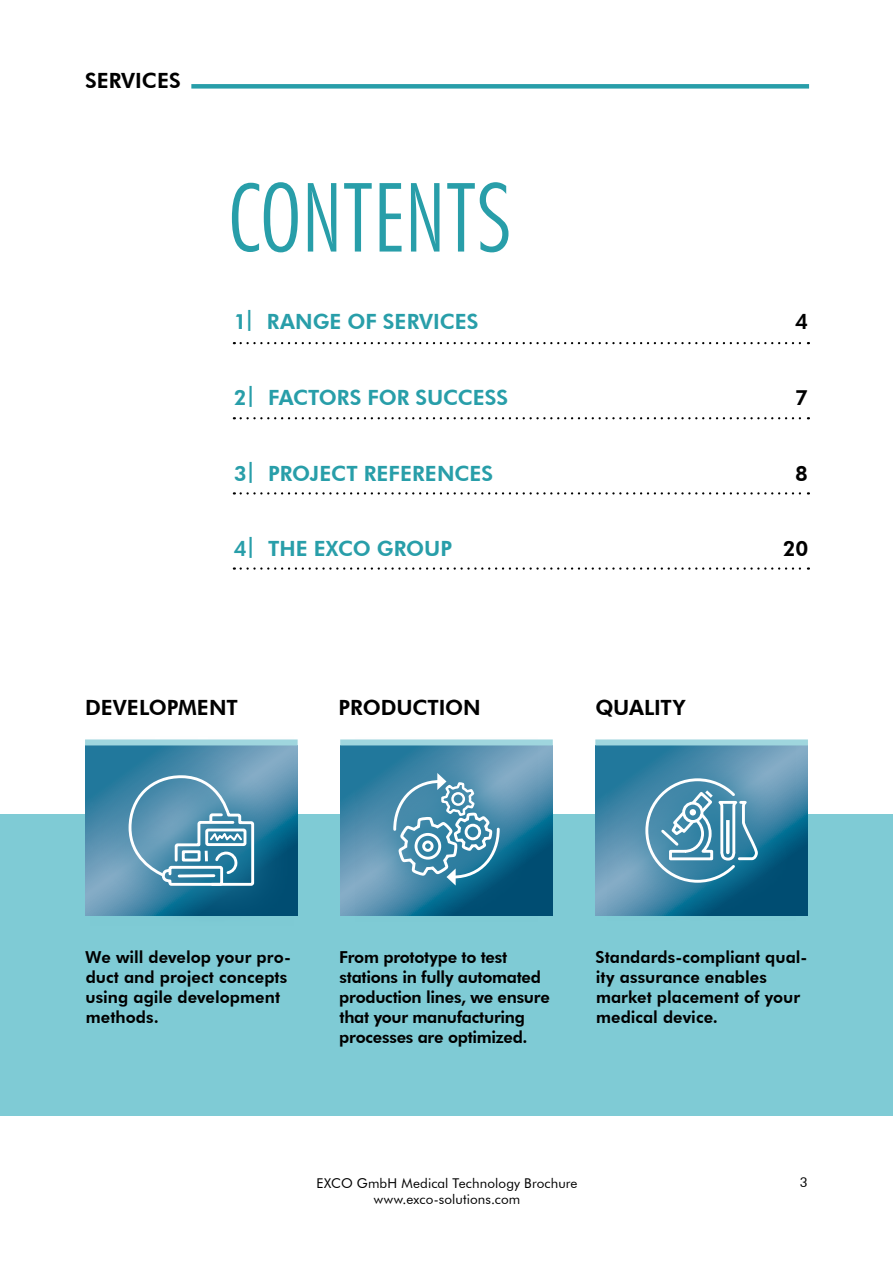
<style>
.page{position:relative;width:893px;height:1263px;background:#fff}
.page>*{position:absolute;margin:0;border:0;box-sizing:border-box;transform-origin:0 0}
.t1{font:300 condensed 96px "Futura BT";letter-spacing:.005em;color:#289ea9}
.t2{font:800 21px "Futura BT";color:#289ea9}
.t3{font:800 21px "Futura BT";letter-spacing:-.005em;color:#000}
.t4{font:800 16.5px/19.8px "Futura BT";color:#000}
.t5{font:13.5px/16.2px "Futura BT";letter-spacing:.01em;color:#000;text-align:center}
</style>
<div class="page">
<div style="left:191px;top:84px;width:618px;height:5px;background:#289ea9"></div>
<svg style="left:241px;top:342px;width:568px;height:2px"></svg>
<svg style="left:241px;top:417px;width:568px;height:2px"></svg>
<svg style="left:241px;top:492px;width:568px;height:2px"></svg>
<svg style="left:241px;top:567px;width:568px;height:3px"></svg>
<div style="left:0;top:814px;width:893px;height:302px;background:#7fcbd5"></div>
<svg style="left:85px;top:745px;width:213px;height:170px;background:#3a7ea0"></svg>
<svg style="left:90px;top:745px;width:204px;height:171px;background:#3a7fa0"></svg>
<svg style="left:127px;top:773px;width:129px;height:115px;background:#69a0ba"></svg>
<div style="left:85px;top:739px;width:213px;height:6px;background:#9fd6de"></div>
<svg style="left:340px;top:745px;width:213px;height:170px;background:#3b7e9f"></svg>
<svg style="left:355px;top:745px;width:183px;height:171px;background:#397e9f"></svg>
<svg style="left:392px;top:745px;width:109px;height:140px;background:#5c98b4"></svg>
<div style="left:422px;top:840px;width:12px;height:12px;border:3px solid #fff;border-radius:50%"></div>
<div style="left:340px;top:739px;width:213px;height:6px;background:#9fd6de"></div>
<svg style="left:595px;top:745px;width:213px;height:170px;background:#397d9e"></svg>
<svg style="left:607px;top:745px;width:188px;height:171px;background:#3b7fa0"></svg>
<svg style="left:644px;top:777px;width:115px;height:107px;background:#629db7"></svg>
<div style="left:595px;top:739px;width:213px;height:6px;background:#9fd6de"></div>
<p class="t3" style="left:85px;top:68px;width:97px">SERVICES</p>
<h1 class="t1" style="left:228px;top:159px;width:285px">CONTENTS</h1>
<p class="t2" style="left:234px;top:309px;width:246px">1| RANGE OF SERVICES</p>
<p class="t2" style="left:234px;top:385px;width:276px">2| FACTORS FOR SUCCESS</p>
<p class="t2" style="left:234px;top:460px;width:261px">3| PROJECT REFERENCES</p>
<p class="t2" style="left:234px;top:536px;width:220px">4| THE EXCO GROUP</p>
<p class="t3" style="left:85px;top:695px;width:154px">DEVELOPMENT</p>
<p class="t3" style="left:339px;top:695px;width:144px">PRODUCTION</p>
<p class="t3" style="left:595px;top:695px;width:92px">QUALITY</p>
<p class="t3" style="left:795px;top:309px;width:14px">4</p>
<p class="t3" style="left:795px;top:385px;width:14px">7</p>
<p class="t3" style="left:795px;top:460px;width:14px">8</p>
<p class="t3" style="left:783px;top:536px;width:27px">20</p>
<p class="t4" style="left:85px;top:947px;width:207px">We will develop your pro&shy;duct and project concepts using agile development methods.</p>
<p class="t4" style="left:339px;top:947px;width:212px">From prototype to test stations in fully automated production lines, we ensure that your manufacturing processes are optimized.</p>
<p class="t4" style="left:595px;top:947px;width:213px">Standards-compliant qual&shy;ity assurance enables market placement of your medical device.</p>
<p class="t5" style="left:317px;top:1175px;width:262px">EXCO GmbH Medical Technology Brochure www.exco-solutions.com</p>
<p class="t5" style="left:800px;top:1174px;width:9px">3</p>
</div>
